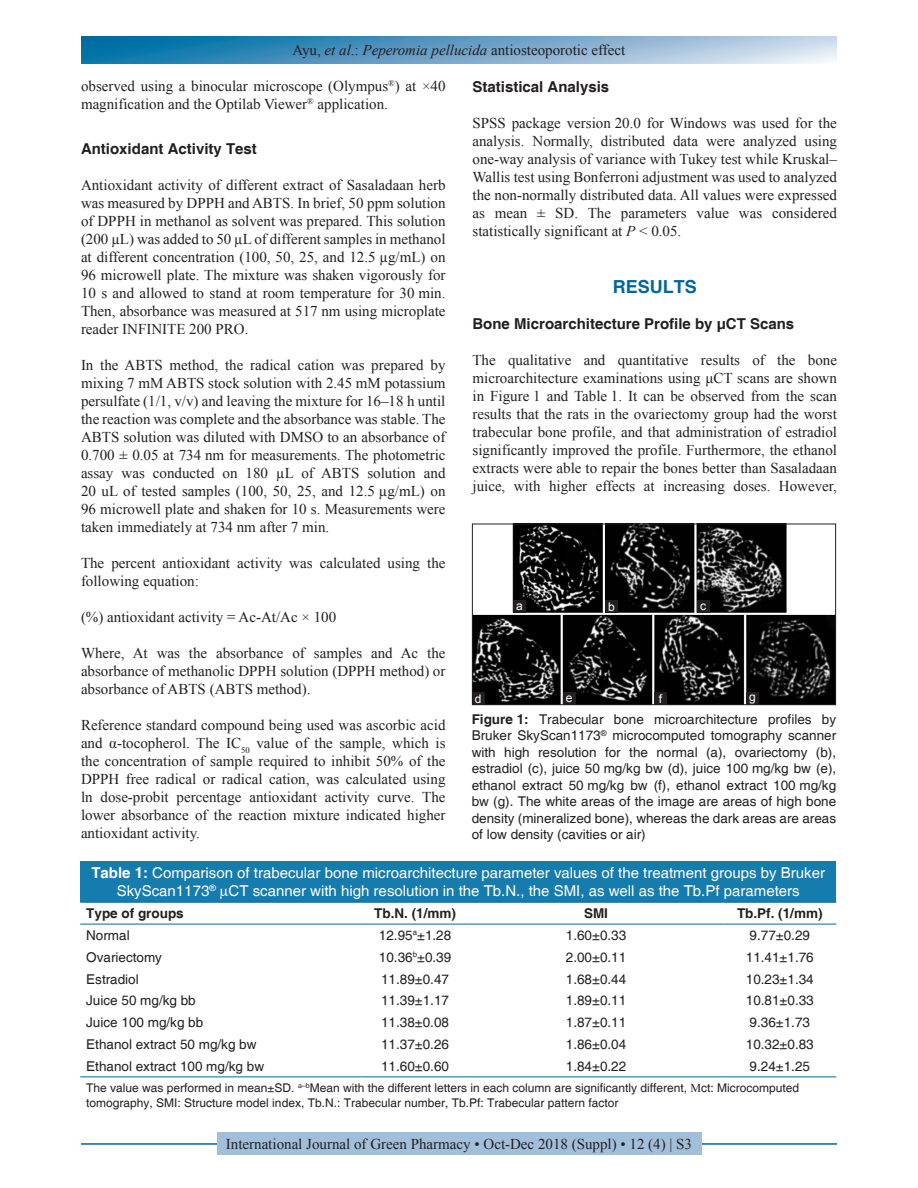
<style>
.page{position:relative;width:918px;height:1188px;background:#fff}
.page>*{position:absolute;margin:0;border:0;box-sizing:border-box;transform-origin:0 0}
.t1{font:700 18px "Helvetica";color:#00689e}
.TX{font:15px/18px "Times New Roman";color:#231f20;text-align:justify}
.TT{font:15px/18px "Helvetica";color:#fff;text-align:center}
.H2_No_Above_Space{font:700 15px "Helvetica";color:#231f20}
.RF{font:15px "Times New Roman";color:#231f20}
.FGC{font:13.5px/16.5px "Helvetica";color:#231f20;text-align:justify}
.TB{font:13.5px "Helvetica";color:#231f20}
.TBL{font:13.5px "Helvetica";color:#231f20}
.TCH{font:700 13.5px "Helvetica";color:#231f20}
.TFN{font:12px/15px "Helvetica";color:#231f20}
.LABEL{font:12px "Arial";color:#fff}
.s1{font-style:italic}
.s2{font-weight:700}
</style>
<div class="page">
<svg style="left:81px;top:37px;width:756px;height:27px;background:#6ba4c8"></svg>
<hr style="left:81px;top:1143px;width:756px;height:2px;background:#00689e">
<div style="left:217px;top:1133px;width:484px;height:22px;background:#a2bfda"></div>
<div style="left:80px;top:861px;width:756px;height:41px;background:#167cae"></div>
<hr style="left:80px;top:1077px;width:191px;height:1px;background:#00689e">
<hr style="left:271px;top:1077px;width:91px;height:1px;background:#00689e">
<hr style="left:362px;top:1077px;width:107px;height:1px;background:#00689e">
<hr style="left:469px;top:1077px;width:90px;height:1px;background:#00689e">
<hr style="left:559px;top:1077px;width:74px;height:1px;background:#00689e">
<hr style="left:633px;top:1077px;width:90px;height:1px;background:#00689e">
<hr style="left:723px;top:1077px;width:113px;height:1px;background:#00689e">
<hr style="left:80px;top:902px;width:191px;height:1px;background:#00689e">
<hr style="left:271px;top:902px;width:91px;height:1px;background:#00689e">
<hr style="left:362px;top:902px;width:107px;height:1px;background:#00689e">
<hr style="left:469px;top:902px;width:90px;height:1px;background:#00689e">
<hr style="left:559px;top:902px;width:74px;height:1px;background:#00689e">
<hr style="left:633px;top:902px;width:90px;height:1px;background:#00689e">
<hr style="left:723px;top:902px;width:113px;height:1px;background:#00689e">
<hr style="left:80px;top:924px;width:191px;height:1px;background:#00689e">
<hr style="left:271px;top:924px;width:91px;height:1px;background:#00689e">
<hr style="left:362px;top:924px;width:107px;height:1px;background:#00689e">
<hr style="left:469px;top:924px;width:90px;height:1px;background:#00689e">
<hr style="left:559px;top:924px;width:74px;height:1px;background:#00689e">
<hr style="left:633px;top:924px;width:90px;height:1px;background:#00689e">
<hr style="left:723px;top:924px;width:113px;height:1px;background:#00689e">
<img style="left:474px;top:526px;width:360px;height:177px">
<div style="left:472px;top:524px;width:364px;height:181px;border:1px solid #231f20"></div>
<div style="left:513px;top:600px;width:13px;height:13px;background:#231f20"></div>
<div style="left:605px;top:600px;width:13px;height:13px;background:#231f20"></div>
<div style="left:697px;top:600px;width:13px;height:13px;background:#231f20"></div>
<div style="left:472px;top:692px;width:12px;height:13px;background:#231f20"></div>
<div style="left:563px;top:692px;width:13px;height:13px;background:#231f20"></div>
<div style="left:654px;top:692px;width:13px;height:13px;background:#231f20"></div>
<div style="left:746px;top:692px;width:13px;height:13px;background:#231f20"></div>
<p class="TX" style="left:293px;top:41px;width:334px">Ayu, <span class="s1">et al</span>.: <span class="s1">Peperomia pellucida</span> antiosteoporotic effect</p>
<p class="TX" style="left:81px;top:77px;width:366px">observed using a binocular microscope (Olympus<sup>®</sup>) at ×40 magnification and the Optilab Viewer<sup>®</sup> application.</p>
<h2 class="H2_No_Above_Space" style="left:81px;top:140px;width:177px">Antioxidant Activity Test</h2>
<p class="TX" style="left:81px;top:176px;width:366px">Antioxidant activity of different extract of Sasaladaan herb was measured by DPPH and ABTS. In brief, 50 ppm solution of DPPH in methanol as solvent was prepared. This solution (200 µL) was added to 50 µL of different samples in methanol at different concentration (100, 50, 25, and 12.5 µg/mL) on 96 microwell plate. The mixture was shaken vigorously for 10 s and allowed to stand at room temperature for 30 min.<br>Then, absorbance was measured at 517 nm using microplate reader INFINITE 200 PRO.</p>
<p class="TX" style="left:81px;top:356px;width:366px">In the ABTS method, the radical cation was prepared by mixing 7 mM ABTS stock solution with 2.45 mM potassium persulfate (1/1, v/v) and leaving the mixture for 16–18 h until the reaction was complete and the absorbance was stable. The ABTS solution was diluted with DMSO to an absorbance of 0.700 ± 0.05 at 734 nm for measurements. The photometric assay was conducted on 180 µL of ABTS solution and 20 uL of tested samples (100, 50, 25, and 12.5 µg/mL) on 96 microwell plate and shaken for 10 s. Measurements were taken immediately at 734 nm after 7 min.</p>
<p class="TX" style="left:81px;top:554px;width:366px">The percent antioxidant activity was calculated using the following equation:</p>
<p class="TX" style="left:81px;top:608px;width:257px">(%) antioxidant activity = Ac-At/Ac × 100</p>
<p class="TX" style="left:81px;top:644px;width:366px">Where, At was the absorbance of samples and Ac the absorbance of methanolic DPPH solution (DPPH method) or absorbance of ABTS (ABTS method).</p>
<p class="TX" style="left:81px;top:716px;width:366px">Reference standard compound being used was ascorbic acid and α-tocopherol. The IC<sub>50</sub> value of the sample, which is the concentration of sample required to inhibit 50% of the DPPH free radical or radical cation, was calculated using ln dose-probit percentage antioxidant activity curve. The lower absorbance of the reaction mixture indicated higher antioxidant activity.</p>
<h2 class="H2_No_Above_Space" style="left:472px;top:77px;width:138px">Statistical Analysis</h2>
<p class="TX" style="left:472px;top:113px;width:366px">SPSS package version 20.0 for Windows was used for the analysis. Normally, distributed data were analyzed using one-way analysis of variance with Tukey test while Kruskal– Wallis test using Bonferroni adjustment was used to analyzed the non-normally distributed data. All values were expressed as mean ± SD. The parameters value was considered statistically significant at <span class="s1">P</span> &lt; 0.05.</p>
<h1 class="t1" style="left:613px;top:276px;width:86px">RESULTS</h1>
<p class="H2_No_Above_Space" style="left:472px;top:314px;width:323px">Bone Microarchitecture Profile by μCT Scans</p>
<p class="TX" style="left:472px;top:350px;width:366px">The qualitative and quantitative results of the bone microarchitecture examinations using μCT scans are shown in Figure 1 and Table 1. It can be observed from the scan results that the rats in the ovariectomy group had the worst trabecular bone profile, and that administration of estradiol significantly improved the profile. Furthermore, the ethanol extracts were able to repair the bones better than Sasaladaan juice, with higher effects at increasing doses. However,</p>
<p class="LABEL" style="left:516px;top:597px;width:8px">a</p>
<p class="LABEL" style="left:608px;top:598px;width:8px">b</p>
<p class="LABEL" style="left:700px;top:597px;width:7px">c</p>
<p class="LABEL" style="left:475px;top:690px;width:8px">d</p>
<p class="LABEL" style="left:566px;top:689px;width:8px">e</p>
<p class="LABEL" style="left:659px;top:690px;width:5px">f</p>
<p class="LABEL" style="left:749px;top:688px;width:8px">g</p>
<p class="FGC" style="left:472px;top:711px;width:366px"><span class="s2">Figure 1:</span> Trabecular bone microarchitecture profiles by Bruker SkyScan1173<sup>®</sup> microcomputed tomography scanner with high resolution for the normal (a), ovariectomy (b), estradiol (c), juice 50 mg/kg bw (d), juice 100 mg/kg bw (e), ethanol extract 50 mg/kg bw (f), ethanol extract 100 mg/kg bw (g). The white areas of the image are areas of high bone density (mineralized bone), whereas the dark areas are areas of low density (cavities or air)</p>
<p class="TT" style="left:91px;top:865px;width:735px"><span class="s2">Table 1:</span> Comparison of trabecular bone microarchitecture parameter values of the treatment groups by Bruker<br>SkyScan1173<sup>®</sup> CT scanner with high resolution in the Tb.N., the SMI, as well as the Tb.Pf parameters</p>
<p class="TCH" style="left:86px;top:905px;width:99px">Type of groups</p>
<p class="TCH" style="left:374px;top:905px;width:83px">Tb.N. (1/mm)</p>
<p class="TCH" style="left:584px;top:905px;width:26px">SMI</p>
<p class="TCH" style="left:737px;top:905px;width:87px">Tb.Pf. (1/mm)</p>
<p class="TB" style="left:86px;top:927px;width:45px">Normal</p>
<p class="TB" style="left:379px;top:927px;width:74px">12.95<sup>a</sup>±1.28</p>
<p class="TB" style="left:566px;top:927px;width:62px">1.60±0.33</p>
<p class="TB" style="left:750px;top:927px;width:62px">9.77±0.29</p>
<p class="TB" style="left:86px;top:949px;width:77px">Ovariectomy</p>
<p class="TB" style="left:379px;top:949px;width:74px">10.36<sup>b</sup>±0.39</p>
<p class="TB" style="left:566px;top:949px;width:62px">2.00±0.11</p>
<p class="TB" style="left:746px;top:949px;width:69px">11.41±1.76</p>
<p class="TB" style="left:86px;top:971px;width:54px">Estradiol</p>
<p class="TB" style="left:381px;top:971px;width:69px">11.89±0.47</p>
<p class="TB" style="left:566px;top:971px;width:62px">1.68±0.44</p>
<p class="TB" style="left:746px;top:971px;width:69px">10.23±1.34</p>
<p class="TB" style="left:86px;top:993px;width:111px">Juice 50 mg/kg bb</p>
<p class="TB" style="left:381px;top:993px;width:69px">11.39±1.17</p>
<p class="TB" style="left:566px;top:993px;width:62px">1.89±0.11</p>
<p class="TB" style="left:746px;top:993px;width:69px">10.81±0.33</p>
<p class="TB" style="left:86px;top:1015px;width:119px">Juice 100 mg/kg bb</p>
<p class="TB" style="left:381px;top:1015px;width:69px">11.38±0.08</p>
<p class="TB" style="left:566px;top:1015px;width:62px">1.87±0.11</p>
<p class="TB" style="left:750px;top:1015px;width:62px">9.36±1.73</p>
<p class="TB" style="left:86px;top:1036px;width:172px">Ethanol extract 50 mg/kg bw</p>
<p class="TB" style="left:381px;top:1036px;width:69px">11.37±0.26</p>
<p class="TB" style="left:566px;top:1036px;width:62px">1.86±0.04</p>
<p class="TB" style="left:746px;top:1036px;width:69px">10.32±0.83</p>
<p class="TBL" style="left:86px;top:1058px;width:179px">Ethanol extract 100 mg/kg bw</p>
<p class="TBL" style="left:381px;top:1058px;width:69px">11.60±0.60</p>
<p class="TBL" style="left:566px;top:1058px;width:62px">1.84±0.22</p>
<p class="TBL" style="left:750px;top:1058px;width:62px">9.24±1.25</p>
<p class="TFN" style="left:86px;top:1081px;width:714px">The value was performed in mean±SD. <sup>a–b</sup>Mean with the different letters in each column are significantly different, ct: Microcomputed tomography, SMI: Structure model index, Tb.N.: Trabecular number, Tb.Pf: Trabecular pattern factor</p>
<p class="RF" style="left:226px;top:1134px;width:468px">International Journal of Green Pharmacy • Oct-Dec 2018 (Suppl) • 12 (4) | S3</p>
</div>
